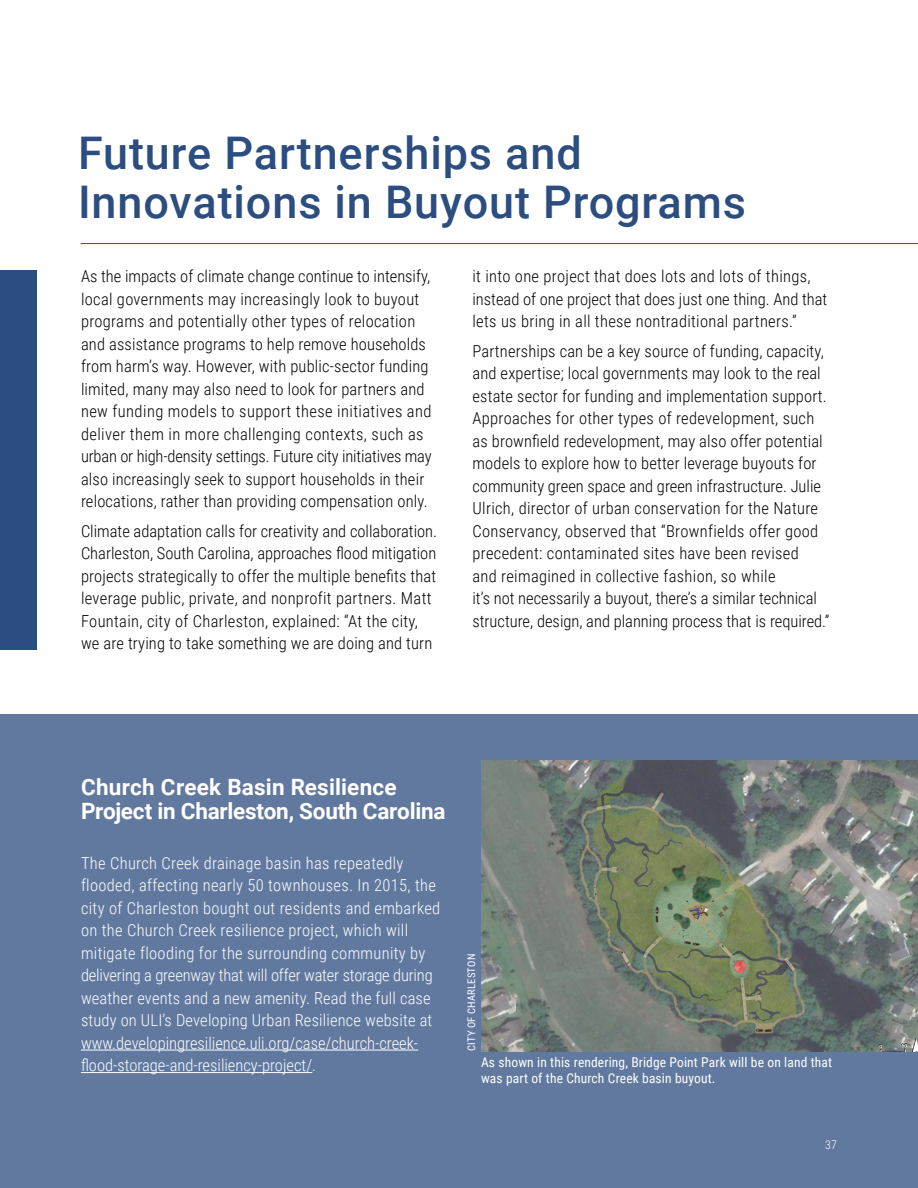
<style>
.page{position:relative;width:918px;height:1188px;background:#fff}
.page>*{position:absolute;margin:0;border:0;box-sizing:border-box;transform-origin:0 0}
.t1{font:500 45px/49.5px "Roboto";letter-spacing:.02em;color:#2c4d7f}
.t2{font:700 22.5px/24px "Roboto";letter-spacing:-.005em;color:#fff}
.t3{font:300 16.5px/22.5px "Roboto Condensed";letter-spacing:.01em;color:#000}
.t4{font:300 16.5px/22.5px "Roboto Condensed";letter-spacing:.01em;color:#fff}
.t5{font:13.5px/16.5px "Roboto Condensed";letter-spacing:.01em;color:#fff}
.t6{font:300 12px "Roboto Condensed";color:#fff}
.t7{font:10.5px "Roboto Condensed";letter-spacing:.025em;color:#fff}
</style>
<div class="page">
<div style="left:0;top:715px;width:918px;height:473px;background:#61799f"></div>
<hr style="left:81px;top:1050px;width:337px;height:1px;background:#fff">
<hr style="left:81px;top:1072px;width:231px;height:1px;background:#fff">
<img style="left:481px;top:760px;width:437px;height:292px">
<div style="left:0;top:270px;width:37px;height:379px;background:#2c4d7f"></div>
<hr style="left:81px;top:243px;width:837px;height:1px;background:#2c4d7f">
<h1 class="t1" style="left:78px;top:126px;width:670px">Future Partnerships and<br>Innovations in Buyout Programs</h1>
<p class="t3" style="left:81px;top:265px;width:352px">As the impacts of climate change continue to intensify, local governments may increasingly look to buyout programs and potentially other types of relocation and assistance programs to help remove households from harm’s way. However, with public-sector funding limited, many may also need to look for partners and new funding models to support these initiatives and deliver them in more challenging contexts, such as urban or high-density settings. Future city initiatives may also increasingly seek to support households in their relocations, rather than providing compensation only.</p>
<p class="t3" style="left:81px;top:519px;width:358px">Climate adaptation calls for creativity and collaboration.<br>Charleston, South Carolina, approaches flood mitigation projects strategically to offer the multiple benefits that leverage public, private, and nonprofit partners. Matt Fountain, city of Charleston, explained: “At the city, we are trying to take something we are doing and turn</p>
<p class="t3" style="left:472px;top:265px;width:356px">it into one project that does lots and lots of things, instead of one project that does just one thing. And that lets us bring in all these nontraditional partners.”</p>
<p class="t3" style="left:472px;top:339px;width:359px">Partnerships can be a key source of funding, capacity, and expertise; local governments may look to the real estate sector for funding and implementation support.<br>Approaches for other types of redevelopment, such as brownfield redevelopment, may also offer potential models to explore how to better leverage buyouts for community green space and green infrastructure. Julie Ulrich, director of urban conservation for the Nature Conservancy, observed that “Brownfields offer good precedent: contaminated sites have been revised<br>and reimagined in collective fashion, so while<br>it’s not necessarily a buyout, there’s a similar technical structure, design, and planning process that is required.”</p>
<h2 class="t2" style="left:81px;top:775px;width:366px">Church Creek Basin Resilience<br>Project in Charleston, South Carolina</h2>
<p class="t4" style="left:81px;top:851px;width:361px">The Church Creek drainage basin has repeatedly flooded, affecting nearly 50 townhouses. In 2015, the city of Charleston bought out residents and embarked on the Church Creek resilience project, which will mitigate flooding for the surrounding community by delivering a greenway that will offer water storage during weather events and a new amenity. Read the full case study on ULI’s Developing Urban Resilience website at www.developingresilience.uli.org/case/church-creek&shy;flood-storage-and-resiliency-project/.</p>
<p class="t7" style="left:464px;top:1051px;width:99px;rotate:-90deg">CITY OF CHARLESTON</p>
<p class="t5" style="left:481px;top:1053px;width:353px">As shown in this rendering, Bridge Point Park will be on land that was part of the Church Creek basin buyout.</p>
<p class="t6" style="left:825px;top:1136px;width:13px">37</p>
</div>
